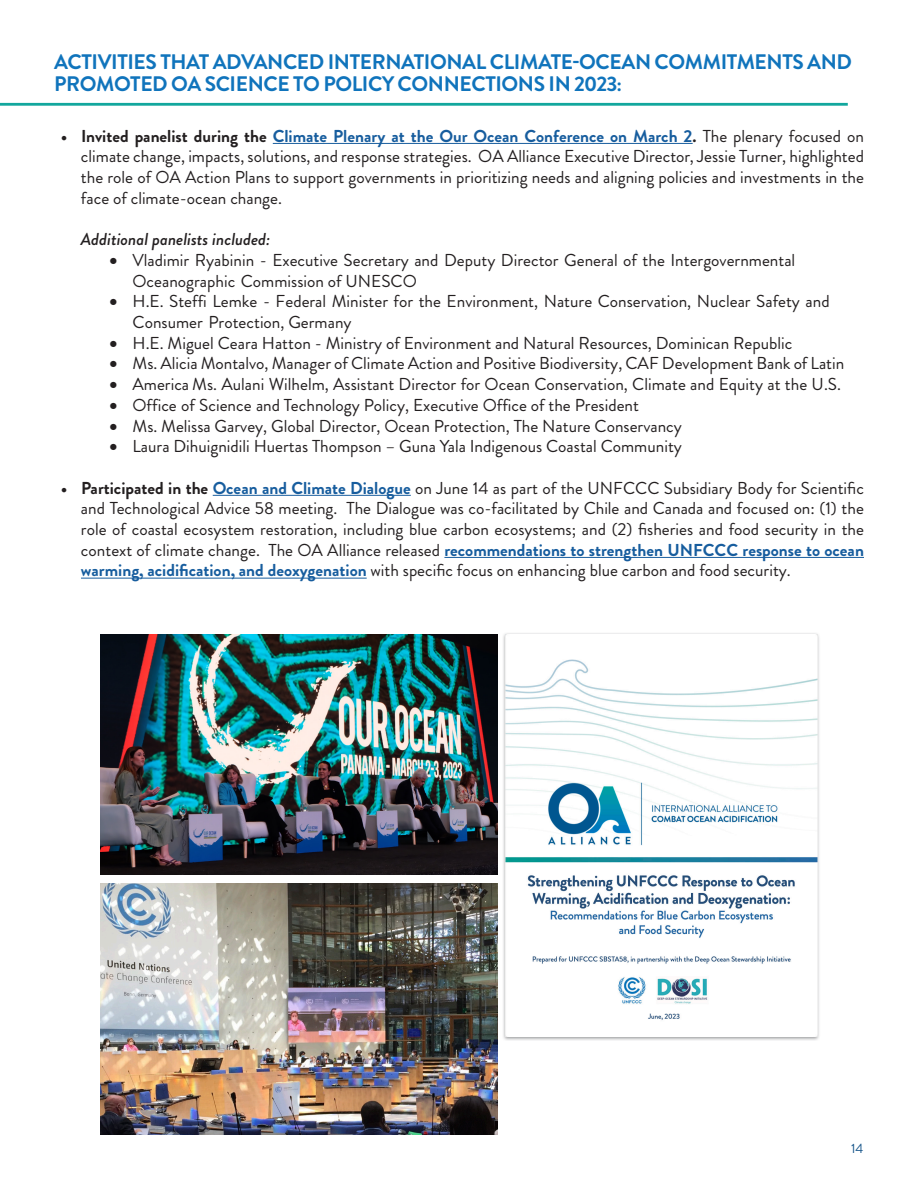
<style>
.page{position:relative;width:918px;height:1188px;background:#fff}
.page>*{position:absolute;margin:0;border:0;box-sizing:border-box;transform-origin:0 0}
.t1{font:700 21px/22.2px "Brandon Grotesque";letter-spacing:-.02em;color:#1074bc}
.t2{font:17.25px/20.7px "Brandon Grotesque";color:#231f20;text-align:justify}
.t3{font:italic 500 17.25px "Brandon Grotesque";color:#231f20}
.t4{font:13.5px "Brandon Grotesque";color:#1b588c}
.s1{font-weight:700}
.s2{font-weight:700;color:#175d9e}
</style>
<div class="page">
<hr style="left:273px;top:143px;width:420px;height:1px;background:#175d9e">
<hr style="left:213px;top:495px;width:198px;height:1px;background:#175d9e">
<hr style="left:444px;top:557px;width:420px;height:1px;background:#175d9e">
<hr style="left:81px;top:578px;width:286px;height:1px;background:#175d9e">
<hr style="left:0;top:103px;width:848px;height:3px;background:#12a79d">
<img style="left:101px;top:635px;width:396px;height:240px">
<img style="left:101px;top:884px;width:396px;height:250px">
<div style="left:503px;top:632px;width:318px;height:409px;background:#757679;opacity:.75"></div>
<img style="left:506px;top:635px;width:311px;height:402px">
<p class="t1" style="left:54px;top:51px;width:799px">ACTIVITIES THAT ADVANCED INTERNATIONAL CLIMATE-OCEAN COMMITMENTS AND<br>PROMOTED OA SCIENCE TO POLICY CONNECTIONS IN 2023:</p>
<p class="t2" style="left:81px;top:126px;width:785px;text-indent:-20px"><span class="s1">• Invited panelist during the</span> <span class="s2">Climate Plenary at the Our Ocean Conference on March 2</span><span class="s1">.</span> The plenary focused on climate change, impacts, solutions, and response strategies. OA Alliance Executive Director, Jessie Turner, highlighted the role of OA Action Plans to support governments in prioritizing needs and aligning policies and investments in the face of climate-ocean change.</p>
<p class="t3" style="left:81px;top:227px;width:191px">Additional panelists included:</p>
<p class="t2" style="left:132px;top:250px;width:664px;text-indent:-23px">• Vladimir Ryabinin - Executive Secretary and Deputy Director General of the Intergovernmental<br>Oceanographic Commission of UNESCO</p>
<p class="t2" style="left:132px;top:291px;width:699px;text-indent:-23px">• H.E. Steffi Lemke - Federal Minister for the Environment, Nature Conservation, Nuclear Safety and<br>Consumer Protection, Germany</p>
<p class="t2" style="left:110px;top:333px;width:684px">• H.E. Miguel Ceara Hatton - Ministry of Environment and Natural Resources, Dominican Republic</p>
<p class="t2" style="left:110px;top:353px;width:736px">• Ms. Alicia Montalvo, Manager of Climate Action and Positive Biodiversity, CAF Development Bank of Latin</p>
<p class="t2" style="left:110px;top:374px;width:733px">• America Ms. Aulani Wilhelm, Assistant Director for Ocean Conservation, Climate and Equity at the U.S.</p>
<p class="t2" style="left:110px;top:395px;width:531px">• Office of Science and Technology Policy, Executive Office of the President</p>
<p class="t2" style="left:110px;top:415px;width:574px">• Ms. Melissa Garvey, Global Director, Ocean Protection, The Nature Conservancy</p>
<p class="t2" style="left:110px;top:436px;width:574px">• Laura Dihuignidili Huertas Thompson – Guna Yala Indigenous Coastal Community</p>
<p class="t2" style="left:81px;top:478px;width:785px;text-indent:-20px"><span class="s1">• Participated in the</span> <span class="s2">Ocean and Climate Dialogue</span> on June 14 as part of the UNFCCC Subsidiary Body for Scientific and Technological Advice 58 meeting. The Dialogue was co-facilitated by Chile and Canada and focused on: (1) the role of coastal ecosystem restoration, including blue carbon ecosystems; and (2) fisheries and food security in the context of climate change. The OA Alliance released <span class="s2">recommendations to strengthen UNFCCC response to ocean warming, acidification, and deoxygenation</span> with specific focus on enhancing blue carbon and food security.</p>
<p class="t4" style="left:851px;top:1139px;width:14px">14</p>
</div>
